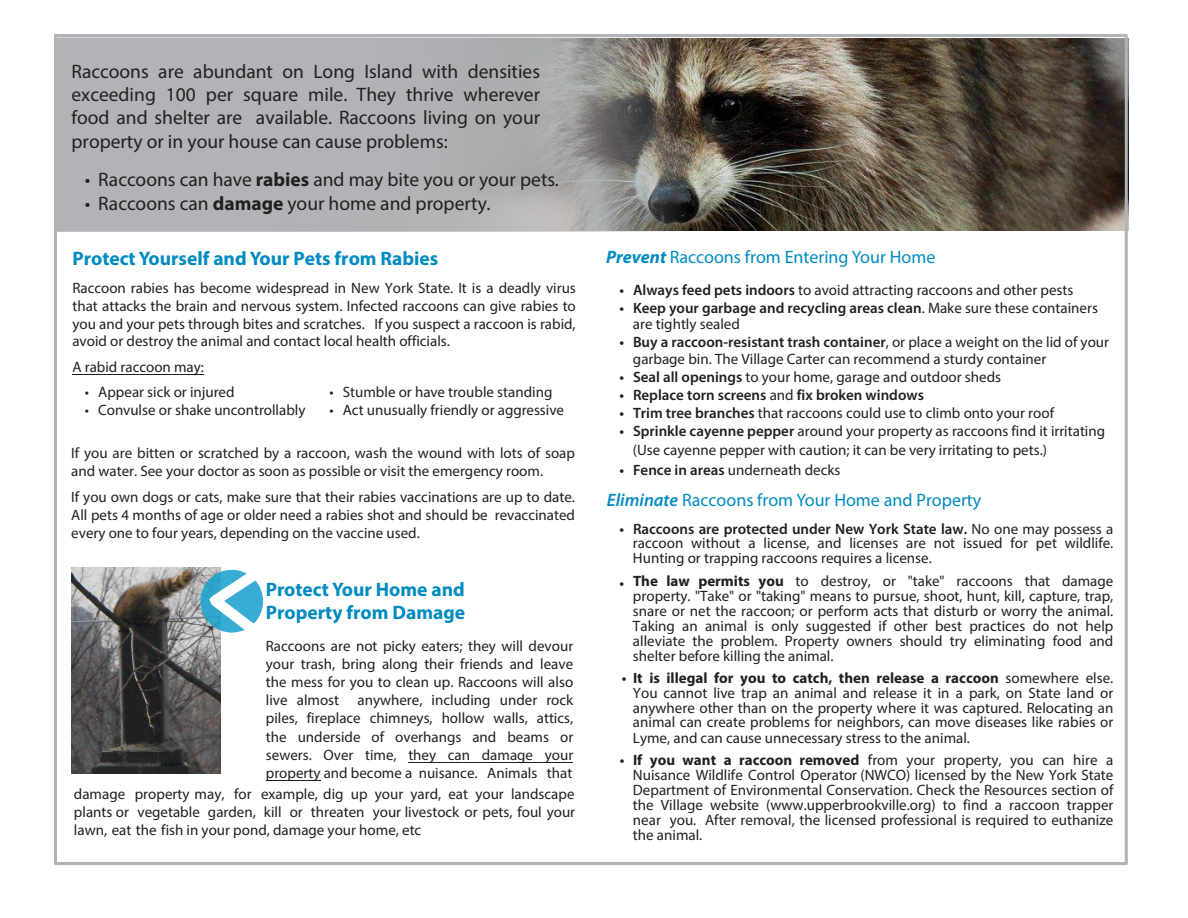
<style>
.page{position:relative;width:1188px;height:918px;background:#fff}
.page>*{position:absolute;margin:0;border:0;box-sizing:border-box;transform-origin:0 0}
.t1{font:19.5px/23.4px "Myriad Pro";color:#231f20;text-align:justify}
.t2{font:700 19.5px/23.4px "Myriad Pro";color:#008bc0}
.t3{font:18px "Myriad Pro";color:#008bc0}
.t4{font:15px/15px "Myriad Pro";color:#231f20;text-align:justify}
.t5{font:700 15px "Myriad Pro";color:#231f20}
.t6{font:600 15px "Myriad Pro";color:#231f20}
.s1{font-weight:700}
.s2{font-weight:700;font-style:italic}
.s3{font-weight:600}
.s4{font-weight:400}
.s5{font-weight:600;font-style:italic}
</style>
<div class="page">
<img style="left:1066px;top:38px;width:58px;height:193px">
<img style="left:71px;top:567px;width:149px;height:207px">
<svg style="left:200px;top:570px;width:63px;height:63px"></svg>
<svg style="left:205px;top:567px;width:59px;height:83px"></svg>
<svg style="left:58px;top:38px;width:1008px;height:194px;background:#8b8885"></svg>
<hr style="left:72px;top:374px;width:132px;height:1px;background:#231f20">
<hr style="left:409px;top:762px;width:164px;height:1px;background:#231f20">
<hr style="left:266px;top:780px;width:54px;height:1px;background:#231f20">
<p class="t1" style="left:72px;top:59px;width:470px">Raccoons are abundant on Long Island with densities exceeding 100 per square mile. They thrive wherever food and shelter are available. Raccoons living on your property or in your house can cause problems:</p>
<p class="t1" style="left:85px;top:168px;width:476px">• Raccoons can have <span class="s1">rabies</span> and may bite you or your pets.</p>
<p class="t1" style="left:85px;top:191px;width:407px">• Raccoons can <span class="s1">damage</span> your home and property.</p>
<p class="t2" style="left:72px;top:246px;width:367px">Protect Yourself and Your Pets from Rabies</p>
<p class="t4" style="left:72px;top:278px;width:505px;line-height:17.9px">Raccoon rabies has become widespread in New York State. It is a deadly virus that attacks the brain and nervous system. Infected raccoons can give rabies to you and your pets through bites and scratches. If you suspect a raccoon is rabid, avoid or destroy the animal and contact local health officials.</p>
<p class="t4" style="left:72px;top:359px;width:133px">A rabid raccoon may:</p>
<p class="t4" style="left:329px;top:384px;width:225px">• Stumble or have trouble standing</p>
<p class="t4" style="left:329px;top:402px;width:236px">• Act unusually friendly or aggressive</p>
<p class="t4" style="left:85px;top:384px;width:151px">• Appear sick or injured</p>
<p class="t4" style="left:85px;top:402px;width:222px">• Convulse or shake uncontrollably</p>
<p class="t4" style="left:71px;top:444px;width:505px;line-height:18px">If you are bitten or scratched by a raccoon, wash the wound with lots of soap and water. See your doctor as soon as possible or visit the emergency room.</p>
<p class="t4" style="left:71px;top:488px;width:505px;line-height:18px">If you own dogs or cats, make sure that their rabies vaccinations are up to date.<br>All pets 4 months of age or older need a rabies shot and should be revaccinated every one to four years, depending on the vaccine used.</p>
<p class="t2" style="left:266px;top:577px;width:201px">Protect Your Home and<br>Property from Damage</p>
<p class="t4" style="left:266px;top:637px;width:309px;line-height:18.1px">Raccoons are not picky eaters; they will devour your trash, bring along their friends and leave the mess for you to clean up. Raccoons will also live almost anywhere, including under rock piles, fireplace chimneys, hollow walls, attics, the underside of overhangs and beams or sewers. Over time, they can damage your property and become a nuisance. Animals that</p>
<p class="t4" style="left:74px;top:785px;width:503px;line-height:18px">damage property may, for example, dig up your yard, eat your landscape plants or vegetable garden, kill or threaten your livestock or pets, foul your lawn, eat the fish in your pond, damage your home, etc</p>
<p class="t3" style="left:606px;top:246px;width:331px"><span class="s2">Prevent</span> Raccoons from Entering Your Home</p>
<p class="t4" style="left:620px;top:282px;width:455px"><span class="s3">• Always feed pets indoors</span> to avoid attracting raccoons and other pests</p>
<p class="t4" style="left:633px;top:299px;width:466px;line-height:16.6px;text-indent:-13px"><span class="s3">• Keep your garbage and recycling areas clean</span>. Make sure these containers are tightly sealed</p>
<p class="t4" style="left:633px;top:334px;width:478px;line-height:16.6px;text-indent:-13px"><span class="s3">• Buy a raccoon-resistant trash container</span>, or place a weight on the lid of your garbage bin. The Village Carter can recommend a sturdy container</p>
<p class="t4" style="left:620px;top:369px;width:383px"><span class="s3">• Seal all openings</span> to your home, garage and outdoor sheds</p>
<p class="t6" style="left:620px;top:385px;width:306px">• Replace torn screens <span class="s4">and</span> fix broken windows</p>
<p class="t4" style="left:620px;top:405px;width:436px"><span class="s3">• Trim tree branches</span> that raccoons could use to climb onto your roof</p>
<p class="t4" style="left:633px;top:421px;width:474px;line-height:19.4px;text-indent:-13px"><span class="s3">• Sprinkle cayenne pepper</span> around your property as raccoons find it irritating (Use cayenne pepper with caution; it can be very irritating to pets.)</p>
<p class="t4" style="left:620px;top:462px;width:222px"><span class="s3">• Fence in areas</span> underneath decks</p>
<p class="t3" style="left:607px;top:488px;width:376px"><span class="s5">Eliminate</span> Raccoons from Your Home and Property</p>
<p class="t6" style="left:620px;top:519px;width:6px">•</p>
<p class="t4" style="left:633px;top:521px;width:482px"><span class="s3">Raccoons are protected under New York State law.</span> No one may possess a raccoon without a license, and licenses are not issued for pet wildlife.<br>Hunting or trapping raccoons requires a license.</p>
<p class="t4" style="left:633px;top:573px;width:482px"><span class="s1">The law permits you</span> to destroy, or "take" raccoons that damage property. "Take" or "taking" means to pursue, shoot, hunt, kill, capture, trap, snare or net the raccoon; or perform acts that disturb or worry the animal.<br>Taking an animal is only suggested if other best practices do not help alleviate the problem. Property owners should try eliminating food and shelter before killing the animal.</p>
<p class="t4" style="left:633px;top:685px;width:482px">You cannot live trap an animal and release it in a park, on State land or anywhere other than on the property where it was captured. Relocating an animal can create problems for neighbors, can move diseases like rabies or Lyme, and can cause unnecessary stress to the animal.</p>
<p class="t4" style="left:633px;top:752px;width:482px"><span class="s1">If you want a raccoon removed</span> from your property, you can hire a Nuisance Wildlife Control Operator (NWCO) licensed by the New York State Department of Environmental Conservation. Check the Resources section of the Village website (www.upperbrookville.org) to find a raccoon trapper near you. After removal, the licensed professional is required to euthanize the animal.</p>
<p class="t6" style="left:620px;top:573px;width:6px">•</p>
<p class="t5" style="left:622px;top:668px;width:493px"><span class="s3">•</span> It is illegal for you to catch, then release a raccoon <span class="s4">somewhere else.</span></p>
<p class="t6" style="left:620px;top:750px;width:6px">•</p>
</div>
